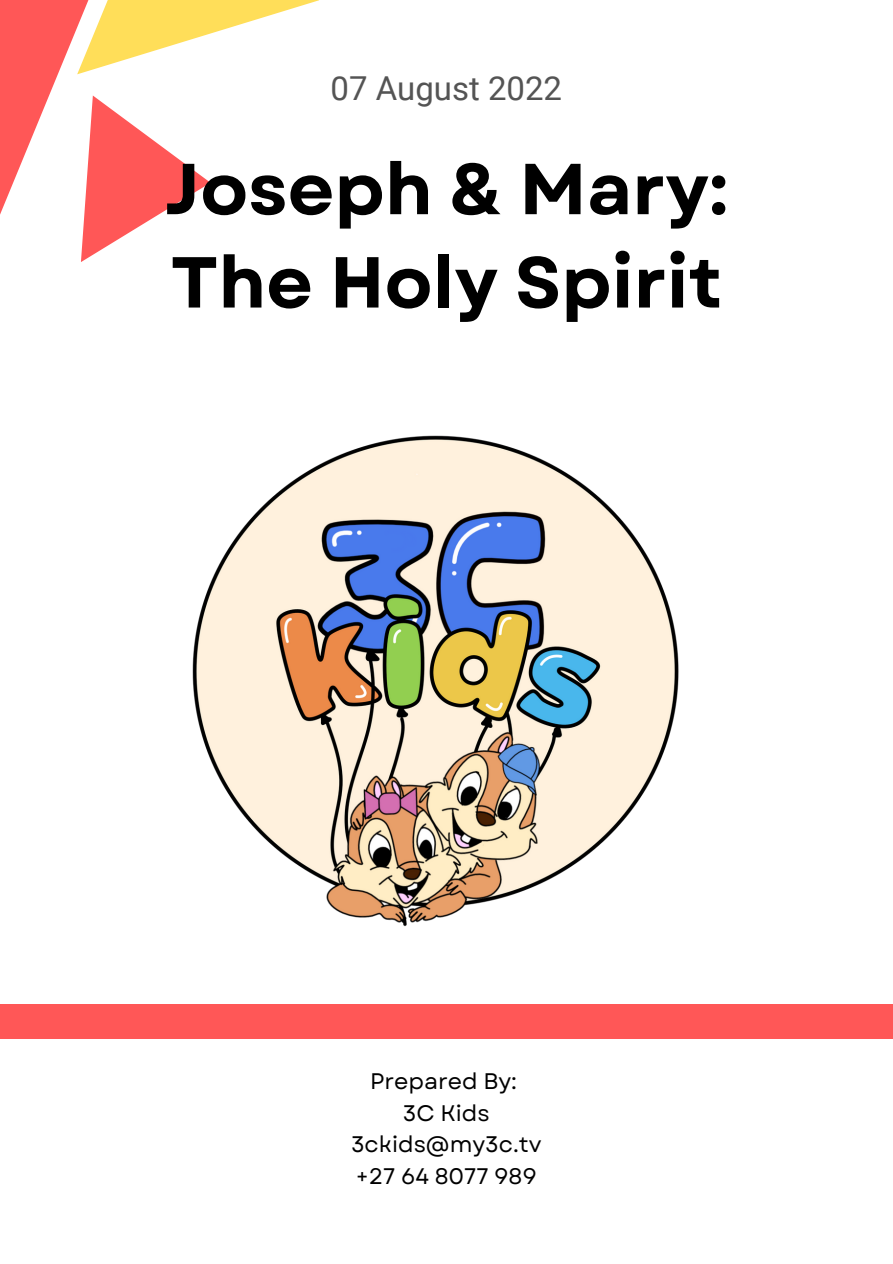
<style>
.page{position:relative;width:893px;height:1264px;background:#fff}
.page>*{position:absolute;margin:0;border:0;box-sizing:border-box;transform-origin:0 0}
.t1{font:700 72px/93.3px "Garet";color:#000}
.t2{font:33px "Roboto";color:#545454}
.t3{font:22.5px/31.5px "Garet";color:#000;text-align:center}
</style>
<div class="page">
<svg style="left:0;top:0;width:319px;height:262px"></svg>
<div style="left:0;top:1004px;width:892px;height:35px;background:#ff5757"></div>
<img style="left:192px;top:435px;width:487px;height:492px">
<h2 class="t2" style="left:330px;top:69px;width:233px">07 August 2022</h2>
<h1 class="t1" style="left:164px;top:143px;width:565px">Joseph &amp; Mary:<br>The Holy Spirit</h1>
<p class="t3" style="left:351px;top:1065px;width:192px">Prepared By:<br>3C Kids<br>3ckids@my3c.tv +27 64 8077 989</p>
</div>
